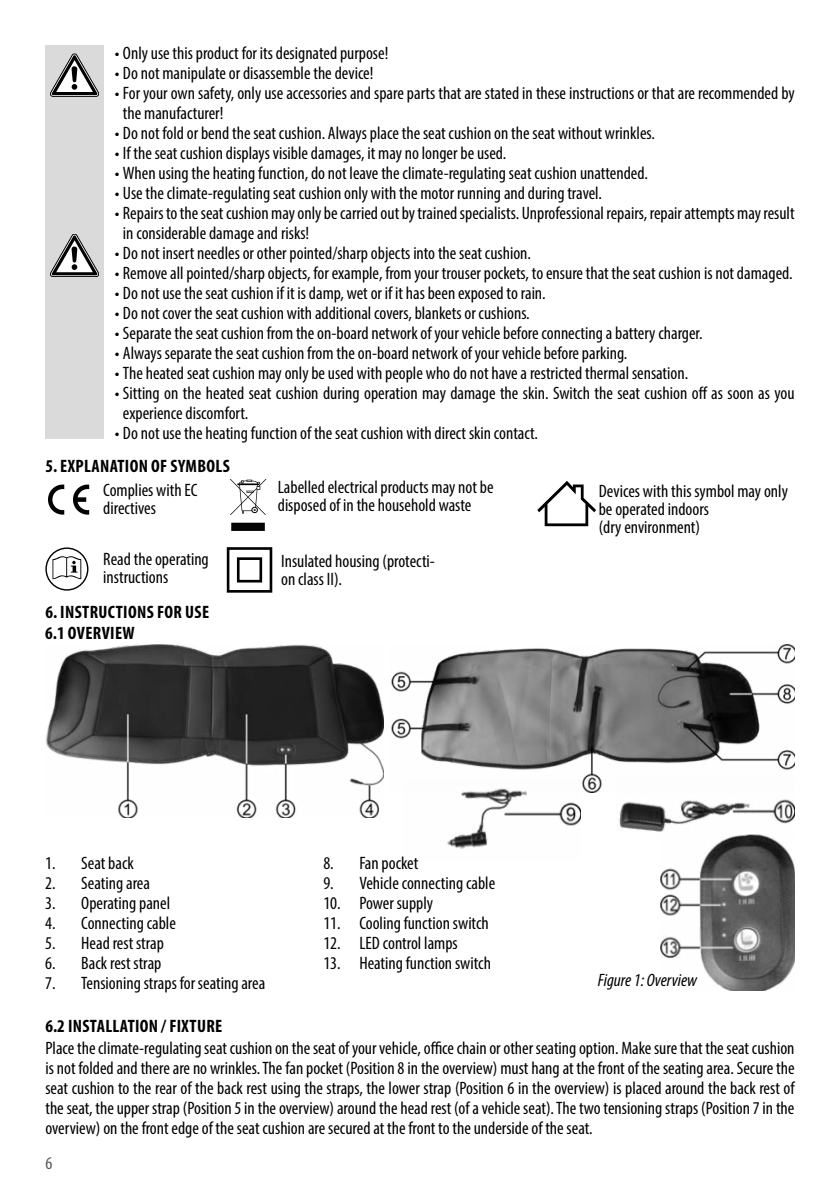
<style>
.page{position:relative;width:840px;height:1191px;background:#fff}
.page>*{position:absolute;margin:0;border:0;box-sizing:border-box;transform-origin:0 0}
.t1{font:condensed 18px/20px "Myriad Pro";color:#000}
.t2{font:700 condensed 18px/21.2px "Myriad Pro";letter-spacing:.02em;color:#000}
.t3{font:italic condensed 18px "Myriad Pro";color:#000}
.t4{font:condensed 18px "Myriad Pro";color:#575757}
</style>
<div class="page">
<img style="left:45px;top:645px;width:338px;height:172px">
<img style="left:391px;top:645px;width:403px;height:148px">
<img style="left:402px;top:779px;width:177px;height:70px">
<img style="left:616px;top:777px;width:177px;height:55px">
<img style="left:660px;top:834px;width:134px;height:156px">
<img style="left:48px;top:484px;width:42px;height:31px">
<img style="left:230px;top:479px;width:36px;height:51px">
<div style="left:45px;top:547px;width:43px;height:43px;border:1px solid #000;border-radius:50%"></div>
<svg style="left:52px;top:555px;width:29px;height:24px"></svg>
<svg style="left:537px;top:481px;width:58px;height:45px"></svg>
<svg style="left:227px;top:547px;width:45px;height:45px"></svg>
<div style="left:45px;top:45px;width:59px;height:394px;background:#dadada"></div>
<svg style="left:51px;top:54px;width:48px;height:42px"></svg>
<svg style="left:51px;top:234px;width:48px;height:43px"></svg>
<p class="t1" style="left:115px;top:42px;width:275px">• Only use this product for its designated purpose!</p>
<p class="t1" style="left:115px;top:62px;width:260px">• Do not manipulate or disassemble the device!</p>
<p class="t1" style="left:123px;top:82px;width:672px;text-indent:-8px">• For your own safety, only use accessories and spare parts that are stated in these instructions or that are recommended by the manufacturer!</p>
<p class="t1" style="left:115px;top:122px;width:541px">• Do not fold or bend the seat cushion. Always place the seat cushion on the seat without wrinkles.</p>
<p class="t1" style="left:115px;top:142px;width:393px">• If the seat cushion displays visible damages, it may no longer be used.</p>
<p class="t1" style="left:115px;top:162px;width:534px">• When using the heating function, do not leave the climate-regulating seat cushion unattended.</p>
<p class="t1" style="left:115px;top:182px;width:488px">• Use the climate-regulating seat cushion only with the motor running and during travel.</p>
<p class="t1" style="left:123px;top:202px;width:672px;text-indent:-8px">• Repairs to the seat cushion may only be carried out by trained specialists. Unprofessional repairs, repair attempts may result in considerable damage and risks!</p>
<p class="t1" style="left:115px;top:242px;width:417px">• Do not insert needles or other pointed/sharp objects into the seat cushion.</p>
<p class="t1" style="left:115px;top:262px;width:678px">• Remove all pointed/sharp objects, for example, from your trouser pockets, to ensure that the seat cushion is not damaged.</p>
<p class="t1" style="left:115px;top:282px;width:432px">• Do not use the seat cushion if it is damp, wet or if it has been exposed to rain.</p>
<p class="t1" style="left:115px;top:302px;width:416px">• Do not cover the seat cushion with additional covers, blankets or cushions.</p>
<p class="t1" style="left:115px;top:322px;width:589px">• Separate the seat cushion from the on-board network of your vehicle before connecting a battery charger.</p>
<p class="t1" style="left:115px;top:342px;width:513px">• Always separate the seat cushion from the on-board network of your vehicle before parking.</p>
<p class="t1" style="left:115px;top:362px;width:574px">• The heated seat cushion may only be used with people who do not have a restricted thermal sensation.</p>
<p class="t1" style="left:123px;top:382px;width:672px;text-indent:-8px">• Sitting on the heated seat cushion during operation may damage the skin. Switch the seat cushion off as soon as you experience discomfort.</p>
<p class="t1" style="left:115px;top:422px;width:424px">• Do not use the heating function of the seat cushion with direct skin contact.</p>
<p class="t2" style="left:45px;top:454px;width:186px">5. EXPLANATION OF SYMBOLS</p>
<p class="t1" style="left:278px;top:477px;width:217px;line-height:18px">Labelled electrical products may not be disposed of in the household waste</p>
<p class="t1" style="left:598px;top:482px;width:190px;line-height:18px">Devices with this symbol may only be operated indoors<br>(dry environment)</p>
<p class="t1" style="left:103px;top:480px;width:96px;line-height:18px">Complies with EC directives</p>
<p class="t1" style="left:103px;top:549px;width:107px;line-height:18px">Read the operating instructions</p>
<p class="t1" style="left:281px;top:551px;width:155px;line-height:18px">Insulated housing (protecti&shy;on class II).</p>
<p class="t2" style="left:45px;top:600px;width:165px">6. INSTRUCTIONS FOR USE<br>6.1 OVERVIEW</p>
<p class="t1" style="left:45px;top:853px;width:90px">1. Seat back</p>
<p class="t1" style="left:45px;top:873px;width:106px">2. Seating area</p>
<p class="t1" style="left:45px;top:893px;width:126px">3. Operating panel</p>
<p class="t1" style="left:45px;top:913px;width:132px">4. Connecting cable</p>
<p class="t1" style="left:45px;top:933px;width:120px">5. Head rest strap</p>
<p class="t1" style="left:45px;top:953px;width:118px">6. Back rest strap</p>
<p class="t1" style="left:45px;top:973px;width:221px">7. Tensioning straps for seating area</p>
<p class="t3" style="left:597px;top:969px;width:101px">Figure 1: Overview</p>
<p class="t1" style="left:323px;top:853px;width:96px">8. Fan pocket</p>
<p class="t1" style="left:323px;top:873px;width:173px">9. Vehicle connecting cable</p>
<p class="t1" style="left:323px;top:893px;width:111px">10. Power supply</p>
<p class="t1" style="left:323px;top:913px;width:167px">11. Cooling function switch</p>
<p class="t1" style="left:323px;top:933px;width:136px">12. LED control lamps</p>
<p class="t1" style="left:323px;top:953px;width:169px">13. Heating function switch</p>
<p class="t2" style="left:45px;top:1015px;width:178px">6.2 INSTALLATION / FIXTURE</p>
<p class="t1" style="left:45px;top:1037px;width:750px;text-align:justify">Place the climate-regulating seat cushion on the seat of your vehicle, office chain or other seating option. Make sure that the seat cushion is not folded and there are no wrinkles. The fan pocket (Position 8 in the overview) must hang at the front of the seating area. Secure the seat cushion to the rear of the back rest using the straps, the lower strap (Position 6 in the overview) is placed around the back rest of the seat, the upper strap (Position 5 in the overview) around the head rest (of a vehicle seat). The two tensioning straps (Position 7 in the overview) on the front edge of the seat cushion are secured at the front to the underside of the seat.</p>
<p class="t4" style="left:45px;top:1152px;width:8px">6</p>
</div>
